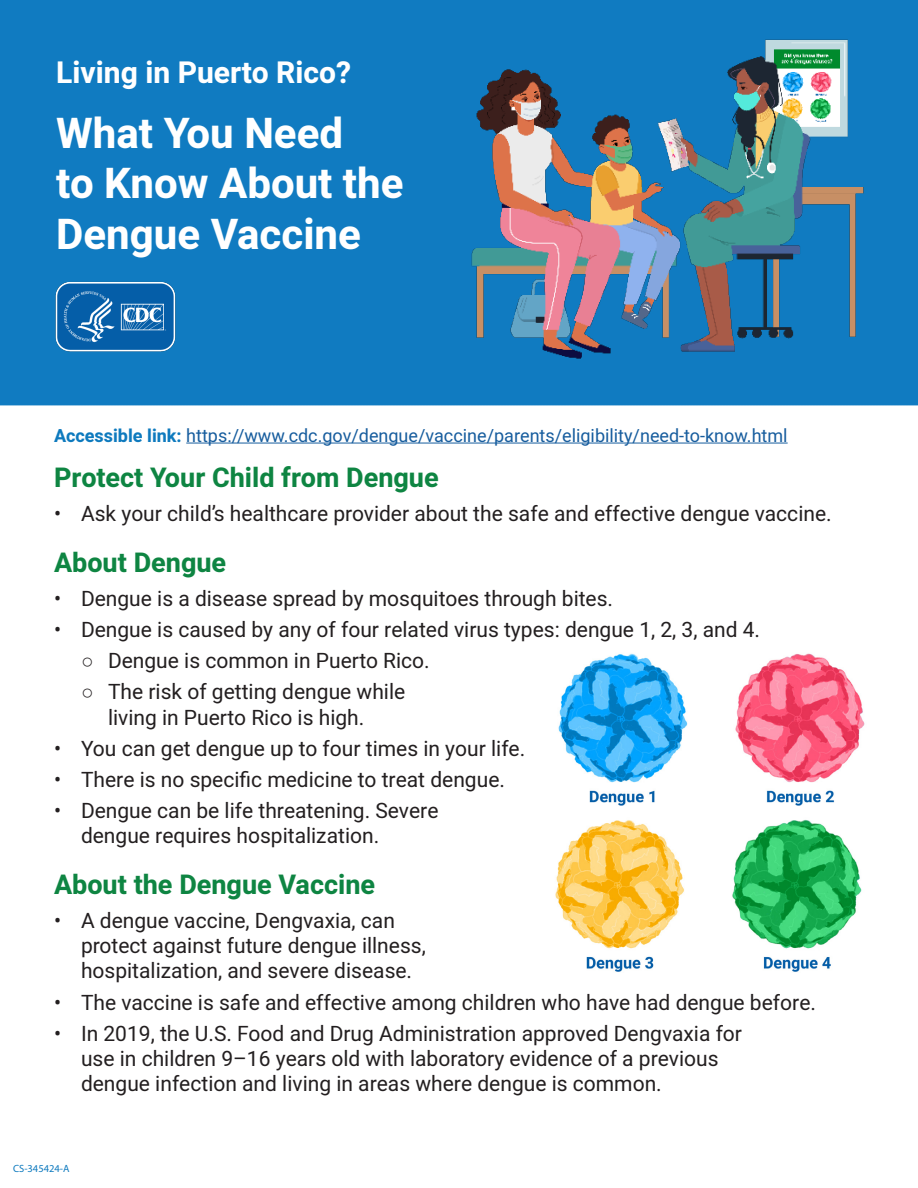
<style>
.page{position:relative;width:918px;height:1188px;background:#fff}
.page>*{position:absolute;margin:0;border:0;box-sizing:border-box;transform-origin:0 0}
.t1{font:700 42px/50.4px "Heebo";color:#fff}
.t2{font:700 30px "Heebo";color:#fff}
.t3{font:700 27px "Heebo";color:#0e8542}
.t4{font:21px/25.2px "Heebo";color:#231f20}
.paragraph{font:18px "Heebo";color:#175d9e}
.t5{font:10.5px "Myriad Pro";color:#0e7abe}
.s1{font-weight:700;color:#0e7abe}
.s2{font-family:"Arial"}
</style>
<div class="page">
<div style="left:0;top:0;width:918px;height:406px;background:#107bc1"></div>
<div style="left:0;top:8px;width:546px;height:141px;background:#107bc1"></div>
<div style="left:0;top:60px;width:546px;height:260px;background:#107bc1"></div>
<img style="left:408px;top:0;width:510px;height:375px">
<img style="left:555px;top:653px;width:310px;height:319px">
<img style="left:49px;top:281px;width:131px;height:76px">
<hr style="left:186px;top:443px;width:602px;height:1px;background:#175d9e">
<h1 class="t2" style="left:56px;top:51px;width:296px">Living in Puerto Rico?</h1>
<h1 class="t1" style="left:56px;top:109px;width:349px">What You Need<br>to Know About the<br>Dengue Vaccine</h1>
<p class="paragraph" style="left:54px;top:423px;width:735px"><span class="s1">Accessible link:</span> https://www.cdc.gov/dengue/vaccine/parents/eligibility/need-to-know.html</p>
<h2 class="t3" style="left:54px;top:459px;width:386px">Protect Your Child from Dengue</h2>
<p class="t4" style="left:54px;top:501px;width:779px">• Ask your child’s healthcare provider about the safe and effective dengue vaccine.</p>
<h2 class="t3" style="left:54px;top:543px;width:174px">About Dengue</h2>
<p class="t4" style="left:54px;top:586px;width:561px">• Dengue is a disease spread by mosquitoes through bites.</p>
<p class="t4" style="left:54px;top:617px;width:708px">• Dengue is caused by any of four related virus types: dengue 1, 2, 3, and 4.</p>
<p class="t4" style="left:81px;top:648px;width:350px"><span class="s2">○</span> Dengue is common in Puerto Rico.</p>
<p class="t4" style="left:108px;top:679px;width:299px;text-indent:-27px"><span class="s2">○</span> The risk of getting dengue while living in Puerto Rico is high.</p>
<p class="t4" style="left:54px;top:736px;width:473px">• You can get dengue up to four times in your life.</p>
<p class="t4" style="left:54px;top:767px;width:453px">• There is no specific medicine to treat dengue.</p>
<p class="t4" style="left:81px;top:798px;width:359px;text-indent:-27px">• Dengue can be life threatening. Severe dengue requires hospitalization.</p>
<h2 class="t3" style="left:54px;top:865px;width:323px">About the Dengue Vaccine</h2>
<p class="t4" style="left:81px;top:908px;width:346px;text-indent:-27px">• A dengue vaccine, Dengvaxia, can protect against future dengue illness, hospitalization, and severe disease.</p>
<p class="t4" style="left:54px;top:990px;width:764px">• The vaccine is safe and effective among children who have had dengue before.</p>
<p class="t4" style="left:81px;top:1021px;width:663px;text-indent:-27px">• In 2019, the U.S. Food and Drug Administration approved Dengvaxia for use in children 9–16 years old with laboratory evidence of a previous dengue infection and living in areas where dengue is common.</p>
<p class="t5" style="left:13px;top:1162px;width:58px">CS-345424-A</p>
</div>
